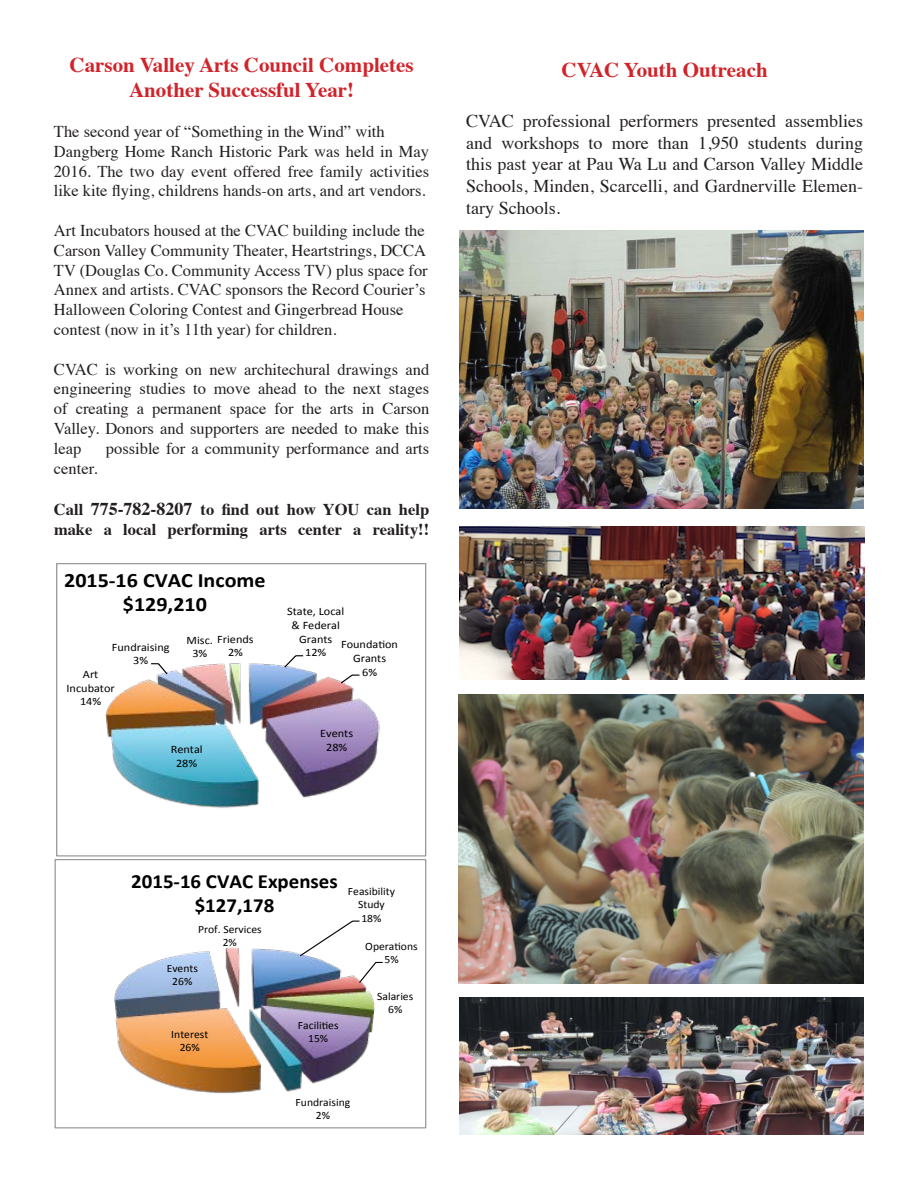
<style>
.page{position:relative;width:918px;height:1188px;background:#fff}
.page>*{position:absolute;margin:0;border:0;box-sizing:border-box;transform-origin:0 0}
.t1{font:700 21px/25.2px "Times";color:#d1232a;text-align:center}
.t2{font:700 20.4px/23.9px "Calibri";color:#000;text-align:center;scale:1.08 1}
.t3{font:700 20.1px/23.4px "Calibri";color:#000;text-align:center;scale:1.04 1}
.t4{font:18px/21.6px "Times";color:#231f20;text-align:justify}
.t5{font:16.5px/19.8px "Times";color:#231f20;text-align:justify}
.t6{font:700 16.5px/19.8px "Times";color:#231f20}
.t7{font:11.4px/13.6px "Calibri";color:#000;text-align:center;scale:1.08 1}
.t8{font:11.1px/13.4px "Calibri";color:#000;text-align:center;scale:1.04 1}
.s1{color:#d2232a}
.s2{font-size:18px}
</style>
<div class="page">
<img style="left:459px;top:230px;width:404px;height:278px">
<img style="left:459px;top:997px;width:404px;height:138px">
<img style="left:459px;top:694px;width:405px;height:290px">
<img style="left:459px;top:526px;width:405px;height:153px">
<img style="left:105px;top:679px;width:275px;height:129px">
<img style="left:150px;top:655px;width:211px;height:30px">
<div style="left:56px;top:563px;width:370px;height:293px;border:1px solid #929292"></div>
<img style="left:114px;top:947px;width:261px;height:147px">
<svg style="left:299px;top:920px;width:84px;height:64px"></svg>
<div style="left:55px;top:859px;width:371px;height:269px;border:1px solid #929292"></div>
<p class="t1" style="left:70px;top:50px;width:346px">Carson Vall<span class="s1">ey A</span>rt<span class="s1">s Coun</span>cil Completes<br>Another Successful Year!</p>
<p class="t5" style="left:54px;top:120px;width:332px">The second year of “Something in the Wind” with</p>
<p class="t5" style="left:54px;top:140px;width:377px">Dangberg Home Ranch Historic Park was held in May 2016. The two day event offered free family activities like kite flying, childrens hands-on arts, and art vendors.</p>
<p class="t5" style="left:54px;top:219px;width:375px;text-align:left">Art Incubators housed at the CVAC building include the Carson Valley Community Theater, Heartstrings, DCCA TV (Douglas Co. Community Access TV) plus space for Annex and artists. CVAC sponsors the Record Courier’s Halloween Coloring Contest and Gingerbread House contest (now in it’s 11th year) for children.</p>
<p class="t5" style="left:54px;top:358px;width:377px">CVAC is working on new architechural drawings and engineering studies to move ahead to the next stages of creating a permanent space for the arts in Carson Valley. Donors and supporters are needed to make this leap</p>
<p class="t5" style="left:106px;top:437px;width:325px">possible for a community performance and arts</p>
<p class="t5" style="left:54px;top:457px;width:45px">center.</p>
<p class="t6" style="left:54px;top:498px;width:377px">Call <span class="s2">775-782-8207</span> to find out how YOU can help make a local performing arts center a reality!!</p>
<p class="t2" style="left:64px;top:568px;width:188px">2015--‐16 CVAC Income $129,210</p>
<p class="t7" style="left:112px;top:640px;width:55px">Fundraising<br>3%</p>
<p class="t7" style="left:192px;top:632px;width:58px;line-height:14.9px;text-align:left;text-indent:-6px">Misc. Friends<br>3%</p>
<p class="t7" style="left:228px;top:646px;width:15px">2%</p>
<p class="t7" style="left:67px;top:667px;width:46px">Art<br>Incubator<br>14%</p>
<p class="t7" style="left:287px;top:605px;width:54px">State, Local &amp; Federal<br>Grants<br>12%</p>
<p class="t7" style="left:341px;top:638px;width:54px">Founda6on<br>Grants<br>6%</p>
<p class="t7" style="left:320px;top:727px;width:32px">Events</p>
<p class="t7" style="left:171px;top:742px;width:31px">Rental</p>
<p class="t7" style="left:326px;top:740px;width:21px">28%</p>
<p class="t7" style="left:176px;top:756px;width:21px">28%</p>
<p class="t1" style="left:562px;top:55px;width:208px">CVAC Youth Outreach</p>
<p class="t4" style="left:466px;top:109px;width:398px">CVAC professional performers presented assemblies and workshops to more than 1,950 students during this past year at Pau Wa Lu and Carson Valley Middle Schools, Minden, Scarcelli, and Gardnerville Elemen&shy;tary Schools.</p>
<p class="t3" style="left:131px;top:870px;width:200px">2015--‐16 CVAC Expenses $127,178</p>
<p class="t8" style="left:198px;top:923px;width:63px">Prof. Services<br>2%</p>
<p class="t8" style="left:167px;top:962px;width:32px">Events<br>26%</p>
<p class="t8" style="left:171px;top:1028px;width:37px">Interest<br>26%</p>
<p class="t8" style="left:298px;top:1019px;width:41px">Facili4es<br>15%</p>
<p class="t8" style="left:348px;top:885px;width:47px">Feasibility<br>Study<br>18%</p>
<p class="t8" style="left:365px;top:939px;width:52px">Opera4ons<br>5%</p>
<p class="t8" style="left:377px;top:990px;width:36px">Salaries<br>6%</p>
<p class="t8" style="left:296px;top:1096px;width:54px">Fundraising<br>2%</p>
</div>
